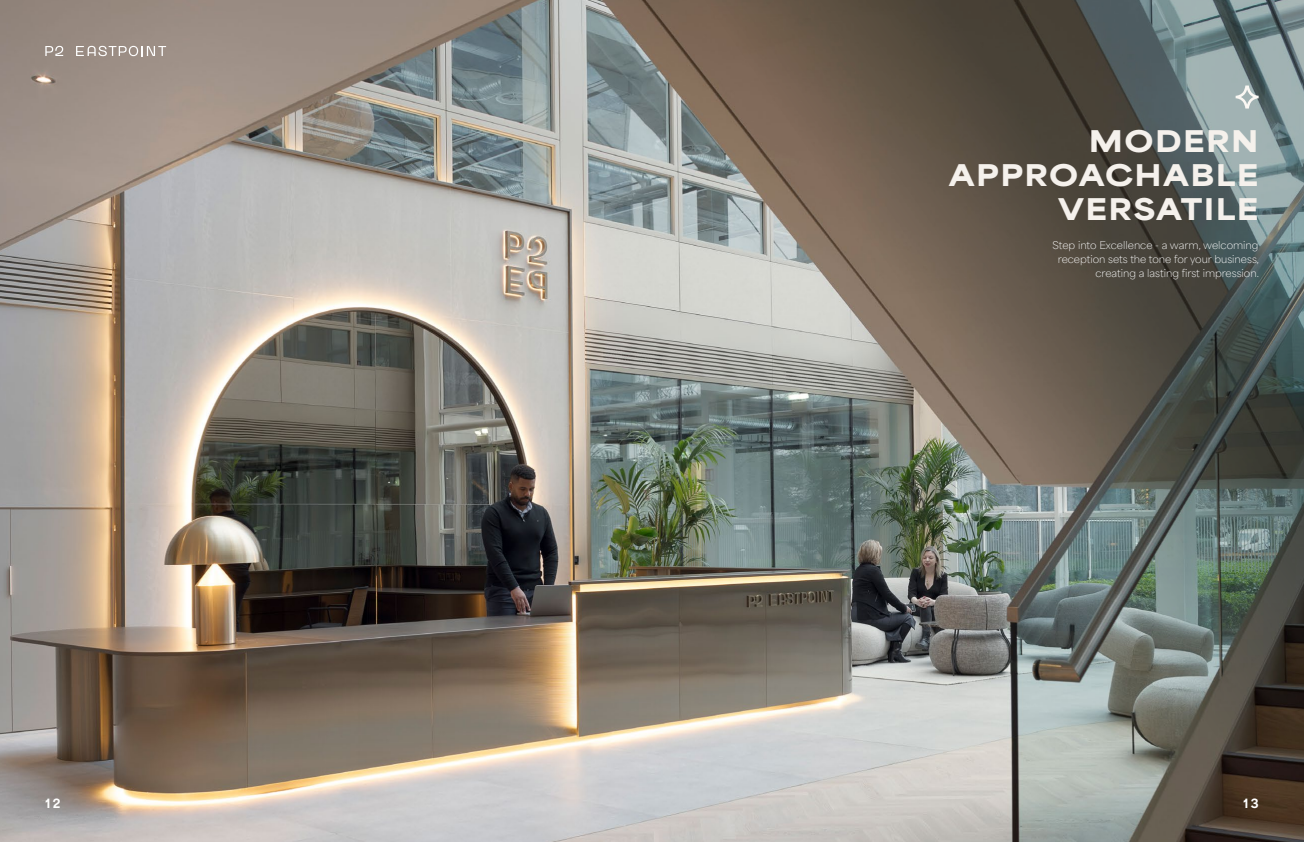
<style>
.page{position:relative;width:1304px;height:842px;background:#fff}
.page>*{position:absolute;margin:0;border:0;box-sizing:border-box;transform-origin:0 0}
.t1{font:900 28px/34px "Area Extended";letter-spacing:.05em;color:#f5f1ec;text-align:right}
.t2{font:800 12px "Area Normal";color:#fff}
.t3{font:100 10px/14px "Area Normal";color:#fff;text-align:right}
</style>
<div class="page">
<img style="left:0;top:0;width:523px;height:842px">
<img style="left:523px;top:0;width:781px;height:842px">
<svg style="left:45px;top:46px;width:18px;height:10px"></svg>
<svg style="left:76px;top:46px;width:90px;height:10px"></svg>
<svg style="left:1236px;top:86px;width:23px;height:23px"></svg>
<h1 class="t1" style="left:949px;top:122px;width:311px">MODERN<br>APPROACHABLE<br>VERSATILE</h1>
<p class="t3" style="left:1052px;top:237px;width:208px">Step into Excellence - a warm, welcoming reception sets the tone for your business, creating a lasting first impression.</p>
<p class="t2" style="left:45px;top:792px;width:17px">12</p>
<p class="t2" style="left:1243px;top:792px;width:17px">13</p>
</div>
